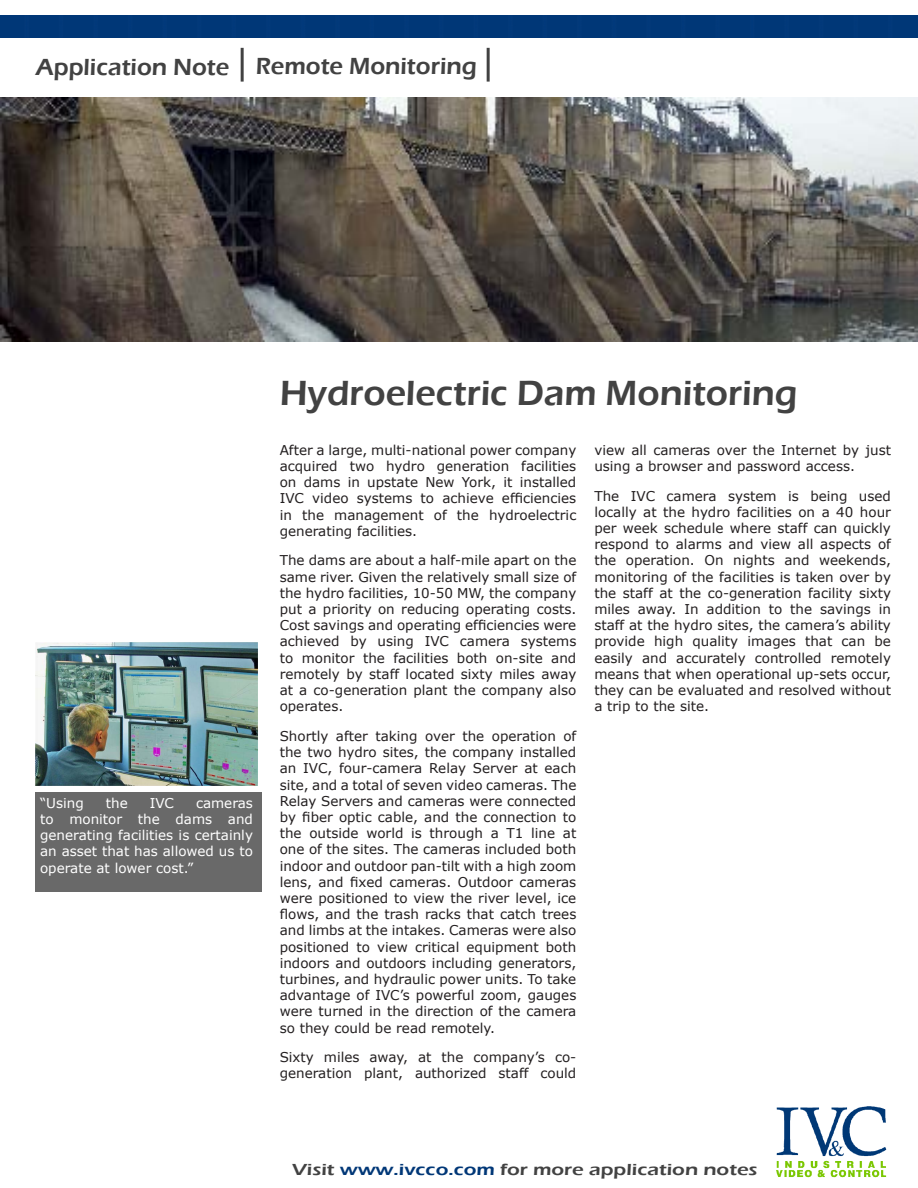
<style>
.page{position:relative;width:918px;height:1188px;background:#fff}
.page>*{position:absolute;margin:0;border:0;box-sizing:border-box;transform-origin:0 0}
.t1{font:600 36px "Eras ITC";color:#424242}
.t2{font:600 24px "Eras ITC";color:#424242}
.t3{font:600 16.5px "Eras ITC";color:#424242;scale:1.25 1}
.t4{font:13.5px/16.2px "Verdana";color:#231f20;text-align:justify}
.t5{font:13.5px/16.2px "Verdana";color:#fff;text-align:justify}
.s1{color:#003777}
</style>
<div class="page">
<img style="left:0;top:97px;width:918px;height:244px">
<img style="left:35px;top:642px;width:223px;height:143px">
<img style="left:776px;top:1106px;width:111px;height:72px">
<div style="left:0;top:16px;width:918px;height:22px;background:#003777"></div>
<div style="left:35px;top:792px;width:227px;height:100px;background:#636363"></div>
<hr style="left:241px;top:48px;width:3px;height:34px;background:#424242">
<hr style="left:487px;top:48px;width:3px;height:34px;background:#424242">
<p class="t2" style="left:36px;top:54px;width:195px">Application Note</p>
<p class="t2" style="left:256px;top:53px;width:223px">Remote Monitoring</p>
<p class="t5" style="left:40px;top:795px;width:45px">“Using</p>
<p class="t5" style="left:106px;top:795px;width:23px">the</p>
<p class="t5" style="left:150px;top:795px;width:26px">IVC</p>
<p class="t5" style="left:40px;top:795px;width:214px;text-indent:156px">cameras to monitor the dams and generating facilities is certainly an asset that has allowed us to operate at lower cost.”</p>
<p class="t1" style="left:280px;top:373px;width:519px">Hydroelectric Dam Monitoring</p>
<p class="t4" style="left:280px;top:442px;width:298px">After a large, multi-national power company acquired two hydro generation facilities on dams in upstate New York, it installed IVC video systems to achieve efficiencies in the management of the hydroelectric generating facilities.</p>
<p class="t4" style="left:280px;top:552px;width:298px">The dams are about a half-mile apart on the same river. Given the relatively small size of the hydro facilities, 10-50 MW, the company put a priority on reducing operating costs.<br>Cost savings and operating efficiencies were achieved by using IVC camera systems to monitor the facilities both on-site and remotely by staff located sixty miles away at a co-generation plant the company also operates.</p>
<p class="t4" style="left:280px;top:728px;width:298px">Shortly after taking over the operation of the two hydro sites, the company installed an IVC, four-camera Relay Server at each site, and a total of seven video cameras. The Relay Servers and cameras were connected by fiber optic cable, and the connection to the outside world is through a T1 line at one of the sites. The cameras included both indoor and outdoor pan-tilt with a high zoom lens, and fixed cameras. Outdoor cameras were positioned to view the river level, ice flows, and the trash racks that catch trees and limbs at the intakes. Cameras were also positioned to view critical equipment both indoors and outdoors including generators, turbines, and hydraulic power units. To take advantage of IVC’s powerful zoom, gauges were turned in the direction of the camera so they could be read remotely.</p>
<p class="t4" style="left:280px;top:1049px;width:298px">Sixty miles away, at the company’s co&shy;generation plant, authorized staff could</p>
<p class="t4" style="left:594px;top:442px;width:298px">view all cameras over the Internet by just using a browser and password access.</p>
<p class="t4" style="left:594px;top:487px;width:298px">The IVC camera system is being used locally at the hydro facilities on a 40 hour per week schedule where staff can quickly respond to alarms and view all aspects of the operation. On nights and weekends, monitoring of the facilities is taken over by the staff at the co-generation facility sixty miles away. In addition to the savings in staff at the hydro sites, the camera’s ability provide high quality images that can be easily and accurately controlled remotely means that when operational up-sets occur, they can be evaluated and resolved without a trip to the site.</p>
<p class="t3" style="left:292px;top:1160px;width:374px">Visit <span class="s1">www.ivcco.com</span> for more application notes</p>
</div>
